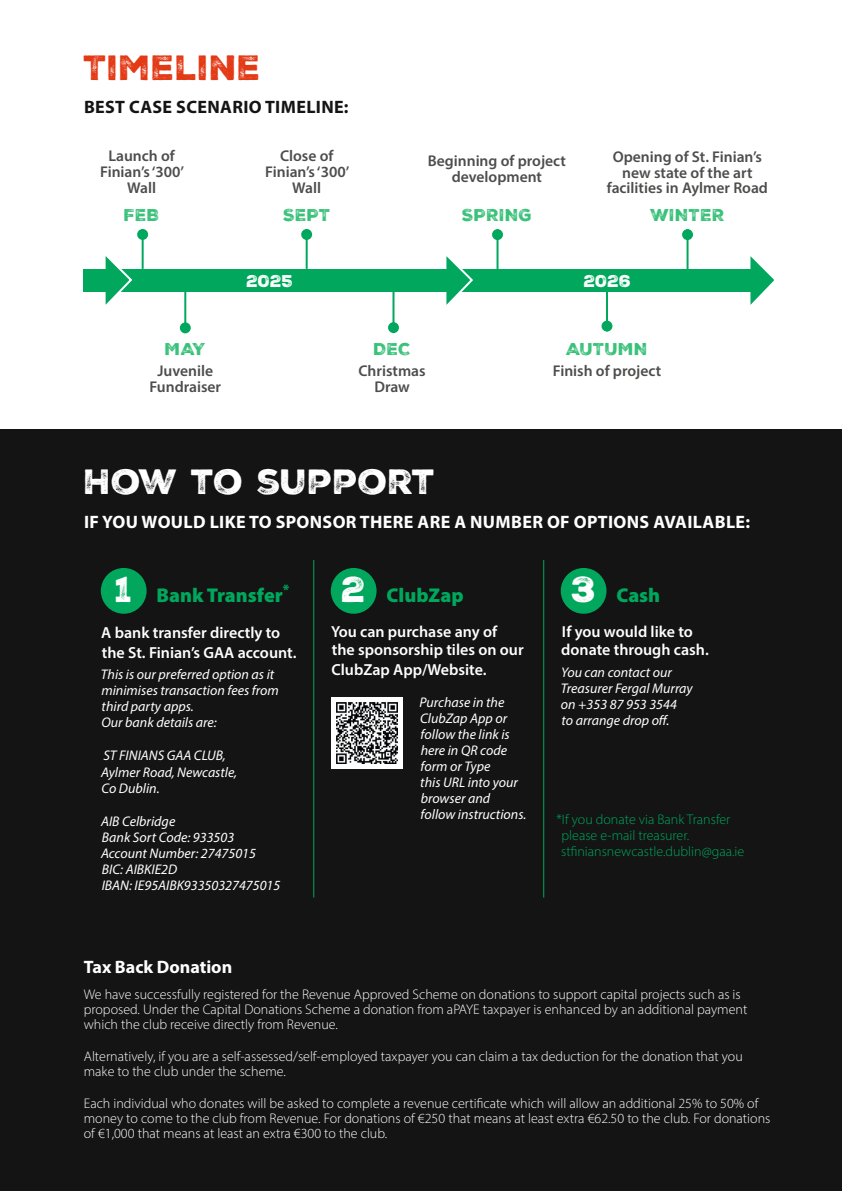
<style>
.page{position:relative;width:842px;height:1191px;background:#fff}
.page>*{position:absolute;margin:0;border:0;box-sizing:border-box;transform-origin:0 0}
.Subheadline{font:35px "Nexa Rust Sans Black 2";color:#fff}
.Heading{font:34px "Nexa Rust Sans Black 2";color:#fff}
.Heading-2{font:34px "Nexa Rust Sans Black 2";color:#e43915}
.Body_Semi-bold{font:900 20px "Myriad Pro";color:#00a75d}
.Body_Semi-bold-2{font:700 18px "Myriad Pro";letter-spacing:.02em;color:#fff}
.Heading-3{font:700 18px "Myriad Pro";letter-spacing:.02em;color:#131413}
.SUB_head{font:700 18px "Myriad Pro";color:#fff}
.Body_Semi-bold-3{font:16.6px "Nexa Rust Sans Black 2";letter-spacing:.01em;color:#38c178}
.Body_Semi-bold-4{font:16.6px "Nexa Rust Sans Black 2";color:#fff}
.Body_Semi-bold-5{font:600 16px/18px "Myriad Pro";color:#fff}
.Body_Semi-bold-6{font:600 15.6px/15.6px "Myriad Pro";color:#4d4d4c;text-align:center}
.Body_Semi-bold-7{font:300 14px/15px "Myriad Pro";color:#fff}
.Body_Semi-bold-8{font:italic 14px/16px "Myriad Pro";color:#fff}
.Body_Semi-bold-9{font:300 14px/16px "Myriad Pro";color:#00a75d}
</style>
<div class="page">
<div style="left:0;top:430px;width:842px;height:761px;background:#131413"></div>
<hr style="left:306px;top:229px;width:2px;height:40px;background:#00a75d">
<div style="left:301px;top:229px;width:11px;height:11px;background:#00a75d;border-radius:50%"></div>
<hr style="left:142px;top:229px;width:2px;height:40px;background:#00a75d">
<div style="left:137px;top:229px;width:11px;height:11px;background:#00a75d;border-radius:50%"></div>
<hr style="left:313px;top:560px;width:1px;height:337px;background:#00a75d">
<hr style="left:543px;top:560px;width:1px;height:337px;background:#00a75d">
<div style="left:101px;top:568px;width:46px;height:46px;background:#00a75d;border-radius:50%"></div>
<div style="left:331px;top:568px;width:46px;height:46px;background:#00a75d;border-radius:50%"></div>
<div style="left:331px;top:697px;width:71px;height:72px;background:#fff"></div>
<div style="left:561px;top:568px;width:45px;height:46px;background:#00a75d;border-radius:50%"></div>
<div style="left:84px;top:269px;width:372px;height:23px;background:#00a75d"></div>
<hr style="left:184px;top:280px;width:2px;height:53px;background:#00a75d">
<div style="left:180px;top:322px;width:11px;height:11px;background:#00a75d;border-radius:50%"></div>
<div style="left:459px;top:269px;width:297px;height:23px;background:#00a75d"></div>
<hr style="left:392px;top:284px;width:2px;height:49px;background:#00a75d">
<div style="left:388px;top:322px;width:11px;height:11px;background:#00a75d;border-radius:50%"></div>
<hr style="left:496px;top:229px;width:2px;height:40px;background:#00a75d">
<div style="left:492px;top:229px;width:11px;height:11px;background:#00a75d;border-radius:50%"></div>
<hr style="left:686px;top:229px;width:2px;height:40px;background:#00a75d">
<div style="left:682px;top:229px;width:11px;height:11px;background:#00a75d;border-radius:50%"></div>
<hr style="left:606px;top:292px;width:2px;height:39px;background:#00a75d">
<div style="left:601px;top:321px;width:11px;height:10px;background:#00a75d;border-radius:50%"></div>
<svg style="left:105px;top:256px;width:28px;height:49px"></svg>
<div style="left:84px;top:269px;width:28px;height:23px;background:#00a75d"></div>
<svg style="left:446px;top:256px;width:27px;height:49px"></svg>
<div style="left:425px;top:269px;width:28px;height:23px;background:#00a75d"></div>
<svg style="left:750px;top:256px;width:24px;height:49px"></svg>
<div style="left:729px;top:269px;width:28px;height:23px;background:#00a75d"></div>
<img style="left:336px;top:702px;width:61px;height:61px">
<p class="Heading-2" style="left:84px;top:44px;width:179px">TIMELINE</p>
<p class="Heading-3" style="left:84px;top:95px;width:266px">BEST CASE SCENARIO TIMELINE:</p>
<p class="Body_Semi-bold-6" style="left:100px;top:148px;width:86px">Launch of<br>Finian’s ‘300’<br>Wall</p>
<p class="Body_Semi-bold-3" style="left:124px;top:203px;width:37px">FEB</p>
<p class="Body_Semi-bold-6" style="left:265px;top:148px;width:86px">Close of<br>Finian’s ‘300’<br>Wall</p>
<p class="Body_Semi-bold-3" style="left:283px;top:203px;width:49px">SEPT</p>
<p class="Body_Semi-bold-6" style="left:428px;top:153px;width:140px">Beginning of project development</p>
<p class="Body_Semi-bold-3" style="left:462px;top:204px;width:72px">SPRING</p>
<p class="Body_Semi-bold-6" style="left:607px;top:148px;width:163px">Opening of St. Finian’s new state of the art facilities in Aylmer Road</p>
<p class="Body_Semi-bold-3" style="left:650px;top:204px;width:76px">WINTER</p>
<p class="Body_Semi-bold-3" style="left:165px;top:338px;width:42px">MAY</p>
<p class="Body_Semi-bold-6" style="left:149px;top:363px;width:73px">Juvenile<br>Fundraiser</p>
<p class="Body_Semi-bold-4" style="left:246px;top:270px;width:48px">2025</p>
<p class="Body_Semi-bold-4" style="left:584px;top:270px;width:49px">2026</p>
<p class="Body_Semi-bold-3" style="left:374px;top:338px;width:38px">DEC</p>
<p class="Body_Semi-bold-6" style="left:358px;top:363px;width:69px">Christmas<br>Draw</p>
<p class="Body_Semi-bold-3" style="left:566px;top:338px;width:83px">AUTUMN</p>
<p class="Body_Semi-bold-6" style="left:553px;top:363px;width:110px">Finish of project</p>
<p class="Heading" style="left:84px;top:459px;width:353px">HOW TO SUPPORT</p>
<p class="Body_Semi-bold-2" style="left:84px;top:510px;width:667px">IF YOU WOULD LIKE TO SPONSOR THERE ARE A NUMBER OF OPTIONS AVAILABLE:</p>
<p class="Subheadline" style="left:115px;top:566px;width:19px">1</p>
<p class="Body_Semi-bold" style="left:157px;top:582px;width:134px">Bank Transfer<sup>*</sup></p>
<p class="Body_Semi-bold-5" style="left:101px;top:622px;width:197px;line-height:20px">A bank transfer directly to the St. Finian’s GAA account.</p>
<p class="Body_Semi-bold-8" style="left:101px;top:666px;width:179px">This is our preferred option as it minimises transaction fees from third party apps.<br>Our bank details are:</p>
<p class="Body_Semi-bold-8" style="left:101px;top:747px;width:138px">ST FINIANS GAA CLUB,<br>Aylmer Road, Newcastle,<br>Co Dublin.</p>
<p class="Body_Semi-bold-8" style="left:101px;top:812px;width:181px">AIB Celbridge<br>Bank Sort Code: 933503<br>Account Number: 27475015<br>BIC: AIBKIE2D<br>IBAN: IE95AIBK93350327475015</p>
<p class="Subheadline" style="left:342px;top:566px;width:26px">2</p>
<p class="Body_Semi-bold" style="left:387px;top:581px;width:79px">ClubZap</p>
<p class="Body_Semi-bold-5" style="left:331px;top:622px;width:194px">You can purchase any of the sponsorship tiles on our</p>
<p class="Body_Semi-bold-5" style="left:331px;top:660px;width:157px">ClubZap App/Website.</p>
<p class="Body_Semi-bold-8" style="left:419px;top:694px;width:108px">Purchase in the<br>ClubZap App or follow the link is here in QR code form or Type<br>this URL into your browser and follow instructions.</p>
<p class="Subheadline" style="left:571px;top:566px;width:27px">3</p>
<p class="Body_Semi-bold" style="left:616px;top:581px;width:45px">Cash</p>
<p class="Body_Semi-bold-5" style="left:561px;top:622px;width:149px">If you would like to donate through cash.</p>
<p class="Body_Semi-bold-8" style="left:561px;top:664px;width:133px">You can contact our<br>Treasurer Fergal Murray on +353 87 953 3544<br>to arrange drop off.</p>
<p class="Body_Semi-bold-9" style="left:561px;top:811px;width:185px;text-indent:-5px">*If you donate via Bank Transfer please e-mail treasurer. stfiniansnewcastle.dublin@gaa.ie</p>
<p class="SUB_head" style="left:84px;top:955px;width:150px">Tax Back Donation</p>
<p class="Body_Semi-bold-7" style="left:84px;top:986px;width:665px">We have successfully registered for the Revenue Approved Scheme on donations to support capital projects such as is proposed. Under the Capital Donations Scheme a donation from aPAYE taxpayer is enhanced by an additional payment which the club receive directly from Revenue.</p>
<p class="Body_Semi-bold-7" style="left:84px;top:1048px;width:660px">Alternatively, if you are a self-assessed/self-employed taxpayer you can claim a tax deduction for the donation that you make to the club under the scheme.</p>
<p class="Body_Semi-bold-7" style="left:84px;top:1095px;width:688px">Each individual who donates will be asked to complete a revenue certificate which will allow an additional 25% to 50% of money to come to the club from Revenue. For donations of €250 that means at least extra €62.50 to the club. For donations of €1,000 that means at least an extra €300 to the club.</p>
</div>
